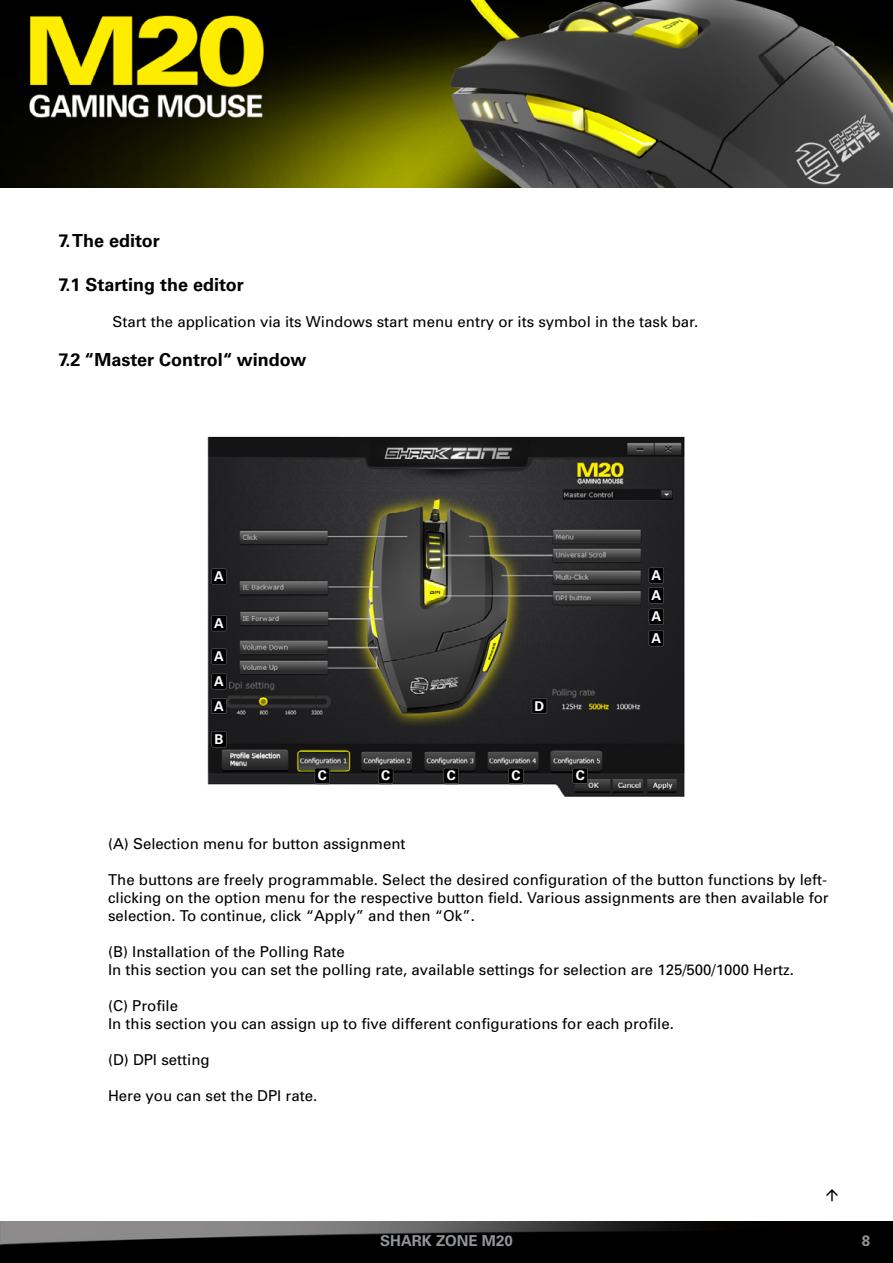
<style>
.page{position:relative;width:893px;height:1263px;background:#fff}
.page>*{position:absolute;margin:0;border:0;box-sizing:border-box;transform-origin:0 0}
.t1{font:700 18px "Univers";color:#000}
.t2{font:15px/18px "Univers";color:#000}
.t3{font:700 15px "Univers";color:#939598}
.t4{font:700 13.5px/24.8px "Univers";color:#fff}
</style>
<div class="page">
<img style="left:0;top:1221px;width:893px;height:42px">
<img style="left:0;top:0;width:893px;height:187px">
<img style="left:207px;top:436px;width:478px;height:361px">
<svg style="left:211px;top:568px;width:16px;height:17px"></svg>
<svg style="left:211px;top:615px;width:16px;height:16px"></svg>
<svg style="left:211px;top:648px;width:16px;height:17px"></svg>
<svg style="left:211px;top:673px;width:16px;height:16px"></svg>
<svg style="left:211px;top:698px;width:16px;height:16px"></svg>
<svg style="left:648px;top:567px;width:16px;height:79px"></svg>
<svg style="left:211px;top:731px;width:16px;height:17px"></svg>
<svg style="left:314px;top:767px;width:16px;height:17px"></svg>
<svg style="left:376px;top:767px;width:17px;height:17px"></svg>
<svg style="left:441px;top:767px;width:18px;height:17px"></svg>
<svg style="left:505px;top:767px;width:19px;height:17px"></svg>
<svg style="left:570px;top:767px;width:18px;height:17px"></svg>
<svg style="left:531px;top:698px;width:16px;height:16px"></svg>
<p class="t1" style="left:58px;top:230px;width:103px">7. The editor</p>
<p class="t1" style="left:58px;top:274px;width:187px">7.1 Starting the editor</p>
<p class="t2" style="left:112px;top:312px;width:587px">Start the application via its Windows start menu entry or its symbol in the task bar.</p>
<p class="t1" style="left:58px;top:349px;width:250px">7.2 “Master Control“ window</p>
<p class="t4" style="left:214px;top:564px;width:11px">A</p>
<p class="t4" style="left:214px;top:611px;width:11px">A</p>
<p class="t4" style="left:214px;top:644px;width:11px;text-align:justify">A A A</p>
<p class="t4" style="left:214px;top:727px;width:11px">B</p>
<p class="t4" style="left:535px;top:693px;width:11px">D</p>
<p class="t4" style="left:318px;top:763px;width:11px">C</p>
<p class="t4" style="left:381px;top:763px;width:11px">C</p>
<p class="t4" style="left:447px;top:763px;width:11px">C</p>
<p class="t4" style="left:511px;top:763px;width:11px">C</p>
<p class="t4" style="left:576px;top:763px;width:11px">C</p>
<p class="t4" style="left:444px;top:763px;width:11px">C</p>
<p class="t4" style="left:509px;top:763px;width:11px">C</p>
<p class="t4" style="left:573px;top:763px;width:11px">C</p>
<p class="t4" style="left:652px;top:565px;width:11px;line-height:20px">A<br>A</p>
<p class="t4" style="left:652px;top:606px;width:11px;line-height:21.5px">A<br>A</p>
<p class="t2" style="left:108px;top:835px;width:299px">(A) Selection menu for button assignment</p>
<p class="t2" style="left:108px;top:871px;width:722px;text-align:justify">The buttons are freely programmable. Select the desired configuration of the button functions by left&shy;clicking on the option menu for the respective button field. Various assignments are then available for selection. To continue, click “Apply” and then “Ok”.</p>
<p class="t2" style="left:108px;top:943px;width:688px">(B) Installation of the Polling Rate<br>In this section you can set the polling rate, available settings for selection are 125/500/1000 Hertz.</p>
<p class="t2" style="left:108px;top:997px;width:567px">(C) Profile<br>In this section you can assign up to five different configurations for each profile.</p>
<p class="t2" style="left:108px;top:1051px;width:103px">(D) DPI setting</p>
<p class="t2" style="left:108px;top:1087px;width:211px">Here you can set the DPI rate.</p>
<p class="t3" style="left:380px;top:1232px;width:134px">SHARK ZONE M20</p>
<p class="t3" style="left:862px;top:1232px;width:10px">8</p>
</div>
